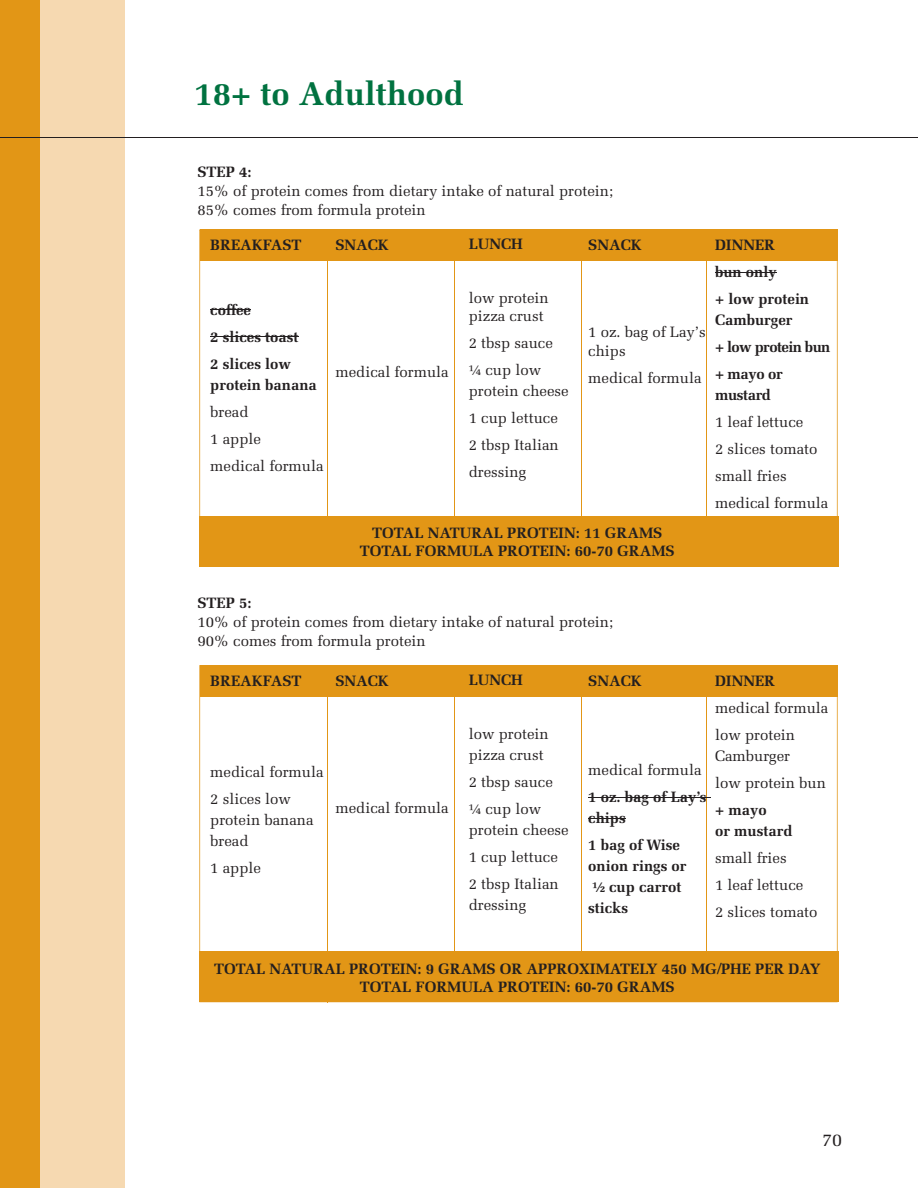
<style>
.page{position:relative;width:918px;height:1188px;background:#fff}
.page>*{position:absolute;margin:0;border:0;box-sizing:border-box;transform-origin:0 0}
.t1{font:700 33px "Melior LT Std";color:#007240}
.t2{font:18px "Melior";color:#231f20}
.t3{font:15px/27px "Melior";color:#231f20}
.t4{font:700 15px/21px "Melior LT Std";color:#231f20}
.t5{font:700 15px/27px "Melior LT Std";letter-spacing:-.025em;color:#231f20}
</style>
<div class="page">
<div style="left:0;top:0;width:40px;height:1188px;background:#e29616"></div>
<div style="left:40px;top:0;width:85px;height:1188px;background:#f6d9b1"></div>
<svg style="left:199px;top:230px;width:639px;height:286px"></svg>
<hr style="left:0;top:137px;width:918px;height:1px;background:#231f20">
<div style="left:199px;top:516px;width:640px;height:50px;background:#e29616"></div>
<div style="left:200px;top:230px;width:637px;height:31px;background:#e29616"></div>
<hr style="left:327px;top:253px;width:1px;height:313px;background:#e29616">
<hr style="left:454px;top:246px;width:1px;height:297px;background:#e29616">
<hr style="left:582px;top:253px;width:1px;height:290px;background:#e29616">
<hr style="left:707px;top:250px;width:1px;height:297px;background:#e29616">
<hr style="left:210px;top:309px;width:41px;height:1px;background:#231f20">
<hr style="left:210px;top:336px;width:88px;height:1px;background:#231f20">
<hr style="left:715px;top:272px;width:62px;height:1px;background:#231f20">
<svg style="left:199px;top:665px;width:639px;height:287px"></svg>
<div style="left:199px;top:952px;width:640px;height:50px;background:#e29616"></div>
<div style="left:200px;top:665px;width:637px;height:32px;background:#e29616"></div>
<hr style="left:327px;top:689px;width:1px;height:313px;background:#e29616">
<hr style="left:454px;top:682px;width:1px;height:296px;background:#e29616">
<hr style="left:582px;top:689px;width:1px;height:289px;background:#e29616">
<hr style="left:707px;top:686px;width:1px;height:297px;background:#e29616">
<hr style="left:588px;top:797px;width:123px;height:1px;background:#231f20">
<hr style="left:588px;top:818px;width:38px;height:1px;background:#231f20">
<h1 class="t1" style="left:195px;top:73px;width:271px">18+ to Adulthood</h1>
<p class="t4" style="left:197px;top:161px;width:56px">STEP 4:</p>
<p class="t3" style="left:197px;top:181px;width:417px;line-height:18.8px">15% of protein comes from dietary intake of natural protein;<br>85% comes from formula protein</p>
<p class="t4" style="left:210px;top:234px;width:93px">BREAKFAST</p>
<p class="t4" style="left:335px;top:234px;width:55px">SNACK</p>
<p class="t4" style="left:210px;top:296px;width:90px;line-height:27px">coffee<br>2 slices toast<br>2 slices low</p>
<p class="t4" style="left:210px;top:374px;width:108px">protein banana</p>
<p class="t3" style="left:210px;top:398px;width:115px">bread<br>1 apple<br>medical formula</p>
<p class="t3" style="left:335px;top:358px;width:115px">medical formula</p>
<p class="t4" style="left:469px;top:234px;width:56px">LUNCH</p>
<p class="t3" style="left:469px;top:289px;width:81px;line-height:18px">low protein pizza crust</p>
<p class="t3" style="left:469px;top:330px;width:86px">2 tbsp sauce ¼ cup low</p>
<p class="t3" style="left:469px;top:378px;width:101px">protein cheese<br>1 cup lettuce<br>2 tbsp Italian dressing</p>
<p class="t4" style="left:588px;top:234px;width:55px">SNACK</p>
<p class="t3" style="left:588px;top:323px;width:119px;line-height:18.8px">1 oz. bag of Lay’s chips</p>
<p class="t3" style="left:588px;top:364px;width:115px">medical formula</p>
<p class="t4" style="left:360px;top:524px;width:316px;line-height:18px;text-align:center">TOTAL NATURAL PROTEIN: 11 GRAMS<br>TOTAL FORMULA PROTEIN: 60-70 GRAMS</p>
<p class="t4" style="left:715px;top:231px;width:96px;line-height:27px">DINNER<br>bun only<br>+ low protein</p>
<p class="t5" style="left:715px;top:306px;width:117px">Camburger<br>+ low protein bun + mayo or</p>
<p class="t5" style="left:715px;top:381px;width:58px">mustard</p>
<p class="t3" style="left:715px;top:408px;width:115px">1 leaf lettuce<br>2 slices tomato small fries medical formula</p>
<p class="t4" style="left:197px;top:593px;width:56px">STEP 5:</p>
<p class="t3" style="left:197px;top:613px;width:417px;line-height:18.8px">10% of protein comes from dietary intake of natural protein;<br>90% comes from formula protein</p>
<p class="t4" style="left:210px;top:670px;width:93px">BREAKFAST</p>
<p class="t4" style="left:335px;top:670px;width:55px">SNACK</p>
<p class="t3" style="left:210px;top:759px;width:115px">medical formula<br>2 slices low</p>
<p class="t3" style="left:210px;top:810px;width:105px;line-height:21px">protein banana bread</p>
<p class="t3" style="left:210px;top:855px;width:52px">1 apple</p>
<p class="t3" style="left:335px;top:794px;width:115px">medical formula</p>
<p class="t4" style="left:469px;top:669px;width:56px">LUNCH</p>
<p class="t3" style="left:469px;top:723px;width:81px;line-height:21px">low protein pizza crust</p>
<p class="t3" style="left:469px;top:768px;width:86px">2 tbsp sauce ¼ cup low</p>
<p class="t3" style="left:469px;top:816px;width:101px">protein cheese<br>1 cup lettuce<br>2 tbsp Italian</p>
<p class="t3" style="left:469px;top:891px;width:59px">dressing</p>
<p class="t4" style="left:588px;top:670px;width:55px">SNACK</p>
<p class="t3" style="left:588px;top:756px;width:115px">medical formula</p>
<p class="t4" style="left:588px;top:786px;width:120px">1 oz. bag of Lay’s chips</p>
<p class="t4" style="left:588px;top:834px;width:100px">1 bag of Wise onion rings or ½ cup carrot sticks</p>
<p class="t4" style="left:715px;top:670px;width:61px">DINNER</p>
<p class="t3" style="left:715px;top:694px;width:115px">medical formula low protein</p>
<p class="t3" style="left:715px;top:742px;width:112px">Camburger<br>low protein bun</p>
<p class="t4" style="left:715px;top:799px;width:79px">+ mayo<br>or mustard</p>
<p class="t3" style="left:715px;top:844px;width:104px">small fries<br>1 leaf lettuce<br>2 slices tomato</p>
<p class="t4" style="left:214px;top:960px;width:608px;line-height:18px;text-align:center">TOTAL NATURAL PROTEIN: 9 GRAMS OR APPROXIMATELY 450 MG/PHE PER DAY<br>TOTAL FORMULA PROTEIN: 60-70 GRAMS</p>
<p class="t2" style="left:822px;top:1128px;width:22px">70</p>
</div>
